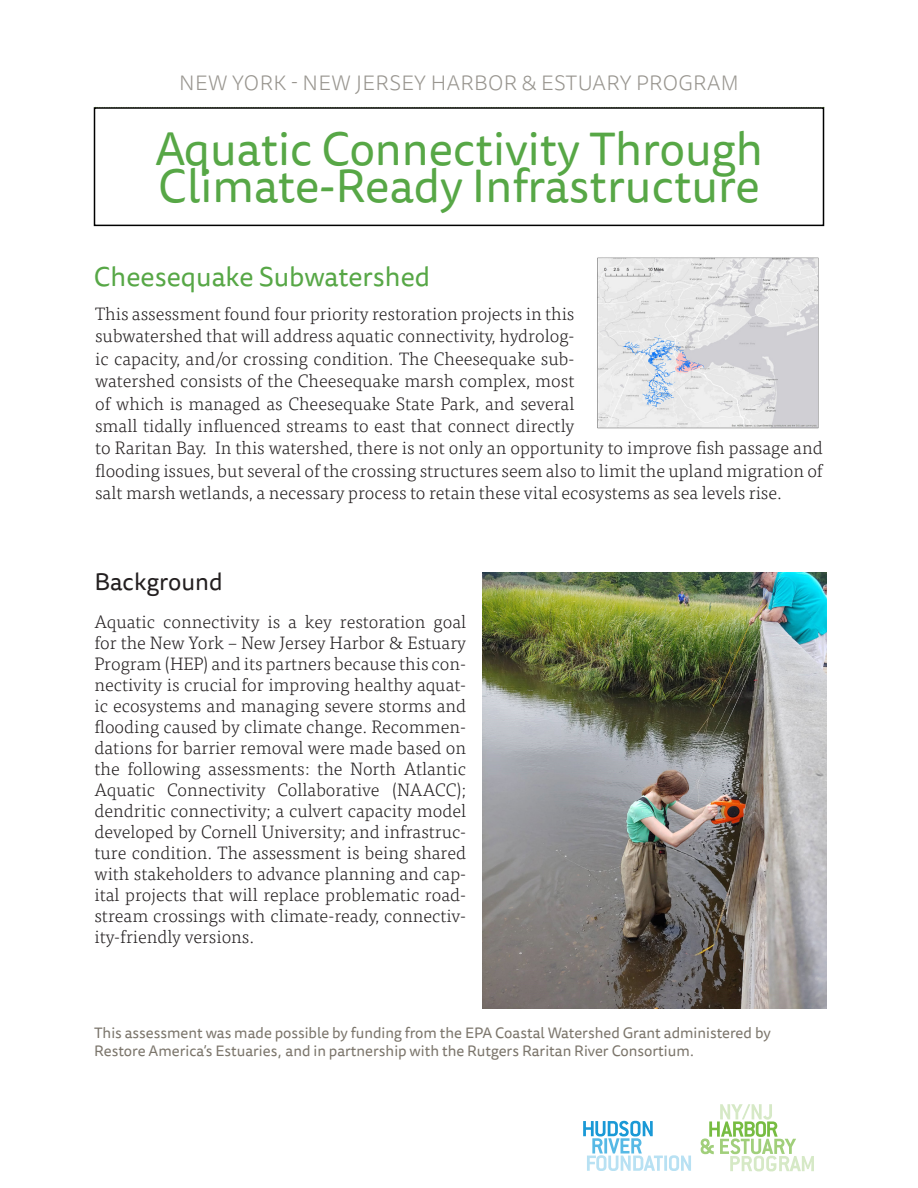
<style>
.page{position:relative;width:918px;height:1188px;background:#fff}
.page>*{position:absolute;margin:0;border:0;box-sizing:border-box;transform-origin:0 0}
.Section_ColumnHead_1{font:46.5px "Tisa Sans Pro";color:#57a746}
.Section_ColumnHead_1-2{font:27px "Tisa Sans Pro";color:#57a746}
.t1{font:24px "Tisa Sans Pro";color:#231f20}
.t2{font:300 21px "Tisa Sans Pro";letter-spacing:.02em;color:#98958f}
.t3{font:300 18px/21px "Tisa Pro";color:#231f20;text-align:justify}
.t4{font:15px/18px "Tisa Sans Pro";color:#7b756b}
</style>
<div class="page">
<div style="left:94px;top:107px;width:730px;height:119px;border:2px solid #000"></div>
<img style="left:597px;top:257px;width:222px;height:172px">
<img style="left:482px;top:572px;width:345px;height:437px">
<svg style="left:583px;top:1121px;width:80px;height:50px"></svg>
<hr style="left:664px;top:1156px;width:3px;height:15px;background:#b8e1f3">
<svg style="left:669px;top:1155px;width:22px;height:16px"></svg>
<svg style="left:701px;top:1104px;width:113px;height:67px"></svg>
<p class="t2" style="left:179px;top:69px;width:561px">NEW YORK - NEW JERSEY HARBOR &amp; ESTUARY PROGRAM</p>
<p class="Section_ColumnHead_1" style="left:155px;top:118px;width:609px">Aquatic Connectivity Through</p>
<p class="Section_ColumnHead_1" style="left:158px;top:155px;width:603px">Climate-Ready Infrastructure</p>
<p class="Section_ColumnHead_1-2" style="left:94px;top:259px;width:338px">Cheesequake Subwatershed</p>
<p class="t3" style="left:95px;top:301px;width:481px;line-height:22.5px">This assessment found four priority restoration projects in this subwatershed that will address aquatic connectivity, hydrolog&shy;ic capacity, and/or crossing condition. The Cheesequake sub&shy;watershed consists of the Cheesequake marsh complex, most of which is managed as Cheesequake State Park, and several small tidally influenced streams to east that connect directly</p>
<p class="t3" style="left:95px;top:436px;width:729px;line-height:22.5px">to Raritan Bay. In this watershed, there is not only an opportunity to improve fish passage and flooding issues, but several of the crossing structures seem also to limit the upland migration of salt marsh wetlands, a necessary process to retain these vital ecosystems as sea levels rise.</p>
<p class="t1" style="left:94px;top:565px;width:130px">Background</p>
<p class="t3" style="left:94px;top:611px;width:373px">Aquatic connectivity is a key restoration goal for the New York – New Jersey Harbor &amp; Estuary Program (HEP) and its partners because this con&shy;nectivity is crucial for improving healthy aquat&shy;ic ecosystems and managing severe storms and flooding caused by climate change. Recommen&shy;dations for barrier removal were made based on the following assessments: the North Atlantic Aquatic Connectivity Collaborative (NAACC); dendritic connectivity; a culvert capacity model developed by Cornell University; and infrastruc&shy;ture condition. The assessment is being shared with stakeholders to advance planning and cap&shy;ital projects that will replace problematic road&shy;stream crossings with climate-ready, connectiv&shy;ity-friendly versions.</p>
<p class="t4" style="left:94px;top:1024px;width:678px">This assessment was made possible by funding from the EPA Coastal Watershed Grant administered by<br>Restore America’s Estuaries, and in partnership with the Rutgers Raritan River Consortium.</p>
</div>
